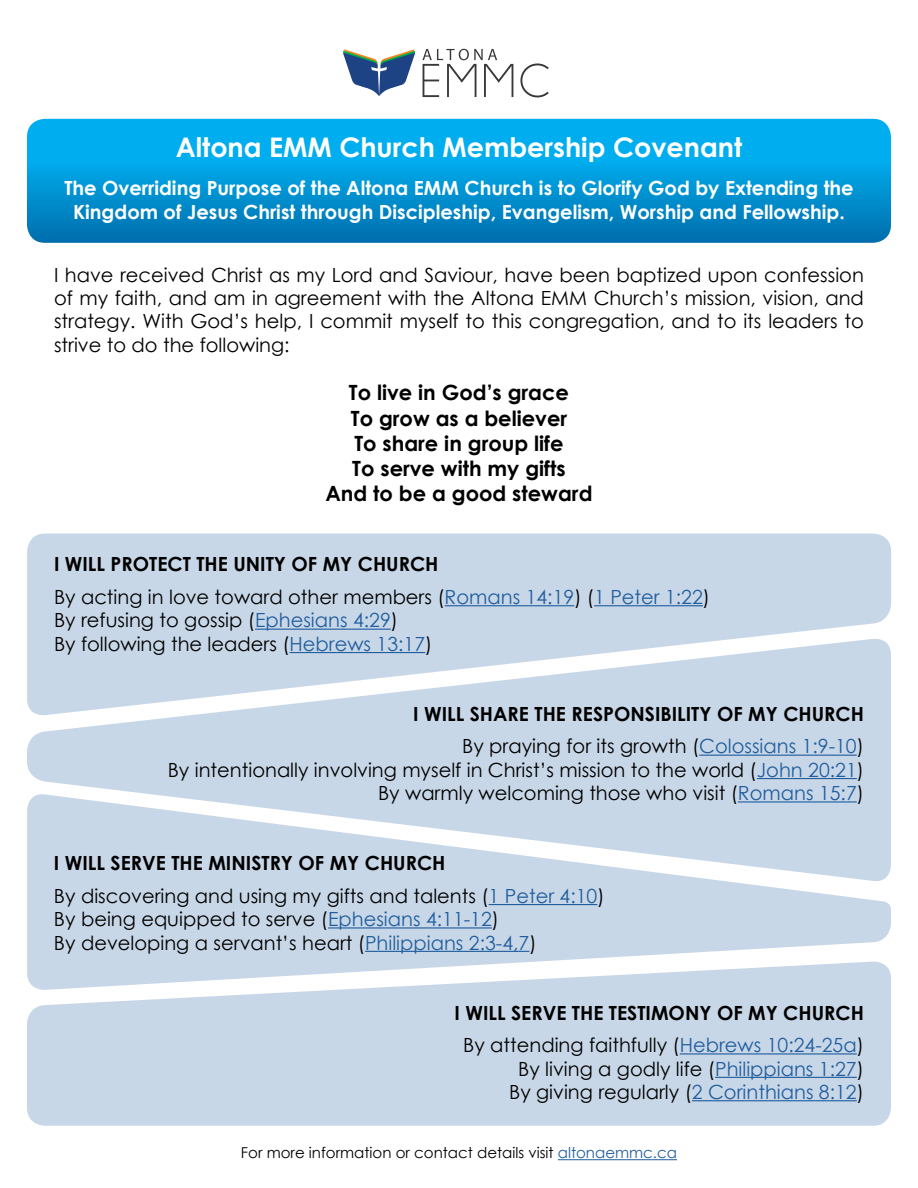
<style>
.page{position:relative;width:918px;height:1188px;background:#fff}
.page>*{position:absolute;margin:0;border:0;box-sizing:border-box;transform-origin:0 0}
.t1{font:700 27px "Century Gothic";color:#fff}
.t2{font:700 21px/25.2px "Century Gothic";color:#000;text-align:center}
.t3{font:19.5px/23.4px "Century Gothic";color:#000}
.t4{font:700 19.5px/32.4px "Century Gothic";color:#000;text-align:right}
.t5{font:700 19.5px/23.4px "Century Gothic";color:#fff;text-align:center}
.t6{font:15px "Century Gothic";color:#000}
.s1{font-weight:700}
.s2{color:#215e9e}
.s3{font-weight:400}
.s4{font-weight:400;color:#215e9e}
</style>
<div class="page">
<div style="left:27px;top:534px;width:864px;height:103px;background:#c8d7e7"></div>
<svg style="left:27px;top:637px;width:864px;height:156px;background:#cddae9"></svg>
<svg style="left:27px;top:793px;width:864px;height:168px;background:#cedbe9"></svg>
<svg style="left:27px;top:961px;width:864px;height:165px;background:#ccdae9"></svg>
<svg style="left:27px;top:119px;width:864px;height:124px;background:#0098d7"></svg>
<hr style="left:445px;top:605px;width:129px;height:1px;background:#215e9e">
<hr style="left:594px;top:605px;width:109px;height:1px;background:#215e9e">
<hr style="left:255px;top:629px;width:136px;height:1px;background:#215e9e">
<hr style="left:290px;top:652px;width:135px;height:1px;background:#215e9e">
<hr style="left:699px;top:755px;width:158px;height:1px;background:#215e9e">
<hr style="left:757px;top:778px;width:100px;height:1px;background:#215e9e">
<hr style="left:738px;top:801px;width:119px;height:2px;background:#215e9e">
<hr style="left:489px;top:904px;width:108px;height:1px;background:#215e9e">
<hr style="left:328px;top:927px;width:164px;height:2px;background:#215e9e">
<hr style="left:365px;top:951px;width:164px;height:1px;background:#215e9e">
<hr style="left:680px;top:1053px;width:177px;height:2px;background:#215e9e">
<hr style="left:715px;top:1077px;width:142px;height:1px;background:#215e9e">
<hr style="left:692px;top:1100px;width:165px;height:1px;background:#215e9e">
<hr style="left:558px;top:1159px;width:119px;height:1px;background:#215e9e">
<svg style="left:520px;top:64px;width:29px;height:33px"></svg>
<svg style="left:422px;top:49px;width:91px;height:48px"></svg>
<svg style="left:343px;top:49px;width:72px;height:47px"></svg>
<h1 class="t1" style="left:176px;top:126px;width:568px">Altona EMM Church Membership Covenant</h1>
<p class="t5" style="left:64px;top:176px;width:791px">The Overriding Purpose of the Altona EMM Church is to Glorify God by Extending the<br>Kingdom of Jesus Christ through Discipleship, Evangelism, Worship and Fellowship.</p>
<p class="t3" style="left:54px;top:263px;width:812px;text-align:justify">I have received Christ as my Lord and Saviour, have been baptized upon confession of my faith, and am in agreement with the Altona EMM Church’s mission, vision, and strategy. With God’s help, I commit myself to this congregation, and to its leaders to strive to do the following:</p>
<p class="t2" style="left:325px;top:379px;width:269px">To live in God’s grace<br>To grow as a believer<br>To share in group life<br>To serve with my gifts<br>And to be a good steward</p>
<p class="t3" style="left:54px;top:548px;width:658px;line-height:32.4px"><span class="s1">I WILL PROTECT THE UNITY OF MY CHURCH<br></span>By acting in love toward other members (<span class="s2">Romans 14:19</span>) (<span class="s2">1 Peter 1:22</span>)</p>
<p class="t3" style="left:54px;top:608px;width:380px">By refusing to gossip (<span class="s2">Ephesians 4:29</span>)<br>By following the leaders (<span class="s2">Hebrews 13:17</span>)</p>
<p class="t4" style="left:413px;top:697px;width:452px">I WILL SHARE THE RESPONSIBILITY OF MY CHURCH<br><span class="s3">By praying for its growth (</span><span class="s4">Colossians 1:9-10</span><span class="s3">)</span></p>
<p class="t3" style="left:168px;top:758px;width:698px;text-align:right">By intentionally involving myself in Christ’s mission to the world (<span class="s2">John 20:21</span>)<br>By warmly welcoming those who visit (<span class="s2">Romans 15:7</span>)</p>
<p class="t3" style="left:54px;top:847px;width:552px;line-height:32.4px"><span class="s1">I WILL SERVE THE MINISTRY OF MY CHURCH<br></span>By discovering and using my gifts and talents (<span class="s2">1 Peter 4:10</span>)</p>
<p class="t3" style="left:54px;top:907px;width:484px">By being equipped to serve (<span class="s2">Ephesians 4:11-12</span>)<br>By developing a servant’s heart (<span class="s2">Philippians 2:3-4,7</span>)</p>
<p class="t4" style="left:455px;top:996px;width:411px;text-align:center">I WILL SERVE THE TESTIMONY OF MY CHURCH<br><span class="s3">By attending faithfully (</span><span class="s4">Hebrews 10:24-25a</span><span class="s3">)</span></p>
<p class="t3" style="left:509px;top:1056px;width:356px;text-align:center">By living a godly life (<span class="s2">Philippians 1:27</span>)<br>By giving regularly (<span class="s2">2 Corinthians 8:12</span>)</p>
<p class="t6" style="left:241px;top:1142px;width:438px">For more information or contact details visit <span class="s2">altonaemmc.ca</span></p>
</div>
